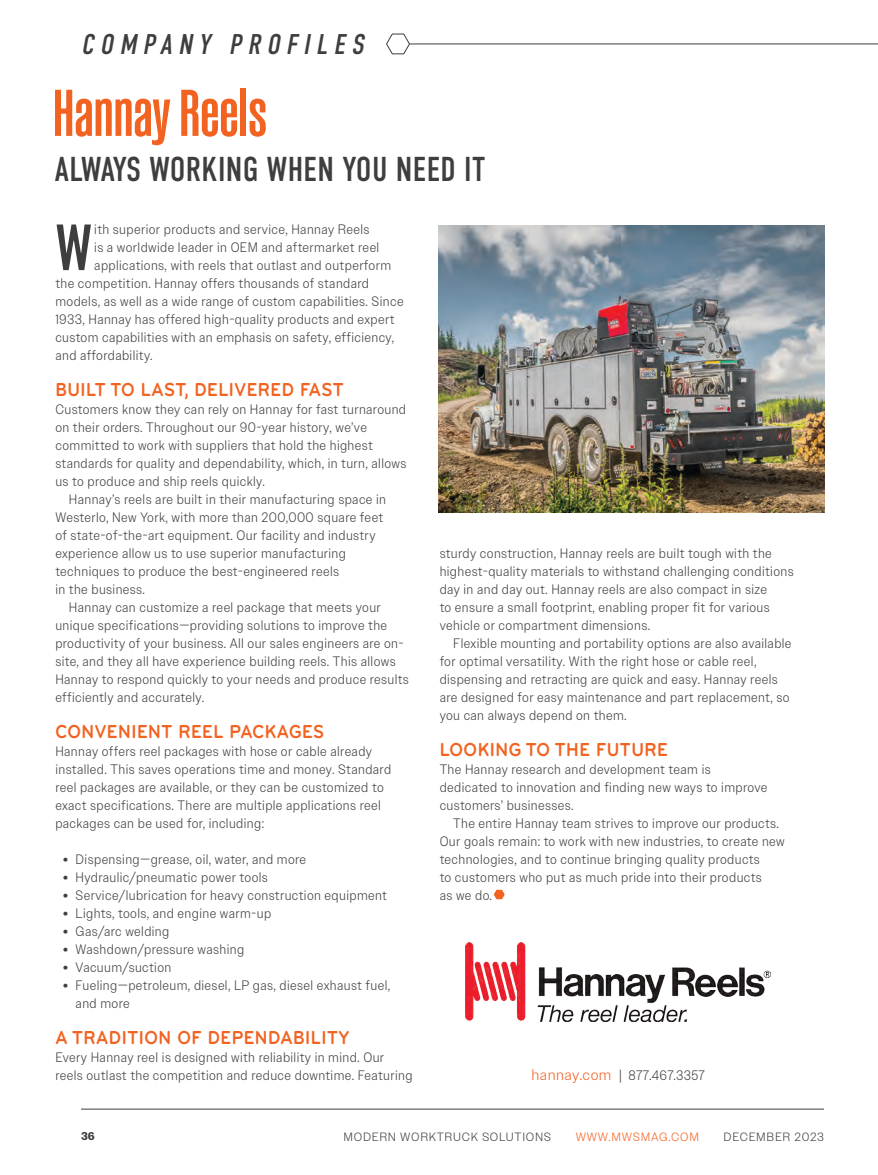
<style>
.page{position:relative;width:878px;height:1175px;background:#fff}
.page>*{position:absolute;margin:0;border:0;box-sizing:border-box;transform-origin:0 0}
.t1{font:65.85px "Magno Sans Variable Roman";color:#f26221}
.t2{font:65.1px "DIN Condensed";color:#3e3e3f;scale:.93 1}
.t3{font:34.5px "DIN Condensed";letter-spacing:.01em;color:#3e3e3f}
.t4{font:italic 28.5px "DIN Condensed";color:#3e3e3f}
.t5{font:700 19.5px "Bryant";letter-spacing:.03em;color:#f26221;scale:.9 1}
.t6{font:300 13.65px/18px "Owners Text";letter-spacing:.03em;color:#3e3e3f;scale:.93 1}
.t7{font:300 12px "Owners Text";letter-spacing:.06em;color:#3e3e3f}
.t8{font:300 12px "Owners Text";letter-spacing:.06em;color:#f26221}
.t9{font:700 11.25px "Owners Text";color:#3e3e3f;scale:.9 1}
.s1{font-family:"Calibri";font-size:13.95px}
.s2{font-size:15.15px;color:#f26221}
</style>
<div class="page">
<hr style="left:81px;top:1108px;width:743px;height:1px;background:#3e3e3f">
<hr style="left:409px;top:44px;width:469px;height:1px;background:#3e3e3f">
<svg style="left:386px;top:34px;width:24px;height:20px"></svg>
<svg style="left:493px;top:889px;width:12px;height:11px"></svg>
<img style="left:438px;top:225px;width:386px;height:287px">
<img style="left:465px;top:942px;width:305px;height:79px">
<h3 class="t4" style="left:81px;top:29px;width:290px">COMPANY PROFILES</h3>
<h1 class="t1" style="left:53px;top:75px;width:216px">Hannay Reels</h1>
<h3 class="t3" style="left:55px;top:149px;width:432px">ALWAYS WORKING WHEN YOU NEED IT</h3>
<h2 class="t2" style="left:56px;top:211px;width:40px">W</h2>
<p class="t6" style="left:94px;top:220px;width:297px">ith superior products and service, Hannay Reels</p>
<p class="t6" style="left:94px;top:238px;width:308px">is a worldwide leader in OEM and aftermarket reel</p>
<p class="t6" style="left:94px;top:256px;width:321px">applications, with reels that outlast and outperform</p>
<p class="t6" style="left:55px;top:274px;width:339px">the competition. Hannay offers thousands of standard</p>
<p class="t6" style="left:55px;top:292px;width:376px">models, as well as a wide range of custom capabilities. Since</p>
<p class="t6" style="left:55px;top:310px;width:366px">1933, Hannay has offered high-quality products and expert</p>
<p class="t6" style="left:55px;top:328px;width:366px">custom capabilities with an emphasis on safety, efficiency,</p>
<p class="t6" style="left:55px;top:346px;width:106px">and affordability.</p>
<h3 class="t5" style="left:55px;top:377px;width:322px">BUILT TO LAST, DELIVERED FAST</h3>
<p class="t6" style="left:55px;top:400px;width:379px">Customers know they can rely on Hannay for fast turnaround on their orders. Throughout our 90-year history, we’ve committed to work with suppliers that hold the highest standards for quality and dependability, which, in turn, allows us to produce and ship reels quickly.</p>
<p class="t6" style="left:55px;top:490px;width:357px;text-indent:14px">Hannay’s reels are built in their manufacturing space in Westerlo, New York, with more than 200,000 square feet of state-of-the-art equipment. Our facility and industry experience allow us to use superior manufacturing techniques to produce the best-engineered reels<br>in the business.</p>
<p class="t6" style="left:55px;top:598px;width:381px;text-indent:14px">Hannay can customize a reel package that meets your unique specifications—providing solutions to improve the productivity of your business. All our sales engineers are on&shy;site, and they all have experience building reels. This allows Hannay to respond quickly to your needs and produce results efficiently and accurately.</p>
<h3 class="t5" style="left:55px;top:719px;width:300px">CONVENIENT REEL PACKAGES</h3>
<p class="t6" style="left:55px;top:742px;width:362px">Hannay offers reel packages with hose or cable already installed. This saves operations time and money. Standard reel packages are available, or they can be customized to exact specifications. There are multiple applications reel packages can be used for, including:</p>
<p class="t6" style="left:62px;top:850px;width:264px"><span class="s1">•</span> Dispensing—grease, oil, water, and more</p>
<p class="t6" style="left:62px;top:868px;width:223px"><span class="s1">•</span> Hydraulic/pneumatic power tools</p>
<p class="t6" style="left:62px;top:886px;width:351px"><span class="s1">•</span> Service/lubrication for heavy construction equipment</p>
<p class="t6" style="left:62px;top:904px;width:226px"><span class="s1">•</span> Lights, tools, and engine warm-up</p>
<p class="t6" style="left:62px;top:922px;width:117px"><span class="s1">•</span> Gas/arc welding</p>
<p class="t6" style="left:62px;top:940px;width:197px"><span class="s1">•</span> Washdown/pressure washing</p>
<p class="t6" style="left:62px;top:958px;width:119px"><span class="s1">•</span> Vacuum/suction</p>
<p class="t6" style="left:76px;top:976px;width:340px;text-indent:-14px"><span class="s1">•</span> Fueling—petroleum, diesel, LP gas, diesel exhaust fuel, and more</p>
<h3 class="t5" style="left:55px;top:1025px;width:328px">A TRADITION OF DEPENDABILITY</h3>
<p class="t6" style="left:55px;top:1048px;width:385px">Every Hannay reel is designed with reliability in mind. Our reels outlast the competition and reduce downtime. Featuring</p>
<p class="t6" style="left:439px;top:544px;width:382px">sturdy construction, Hannay reels are built tough with the highest-quality materials to withstand challenging conditions day in and day out. Hannay reels are also compact in size<br>to ensure a small footprint, enabling proper fit for various vehicle or compartment dimensions.</p>
<p class="t6" style="left:439px;top:634px;width:380px;text-indent:14px">Flexible mounting and portability options are also available for optimal versatility. With the right hose or cable reel, dispensing and retracting are quick and easy. Hannay reels are designed for easy maintenance and part replacement, so you can always depend on them.</p>
<h3 class="t5" style="left:439px;top:737px;width:255px">LOOKING TO THE FUTURE</h3>
<p class="t6" style="left:439px;top:760px;width:354px">The Hannay research and development team is dedicated to innovation and finding new ways to improve customers’ businesses.</p>
<p class="t6" style="left:439px;top:814px;width:372px;text-indent:14px">The entire Hannay team strives to improve our products.<br>Our goals remain: to work with new industries, to create new technologies, and to continue bringing quality products<br>to customers who put as much pride into their products<br>as we do.</p>
<p class="t6" style="left:531px;top:1066px;width:188px"><span class="s2">hannay.com</span> | 877.467.3357</p>
<p class="t9" style="left:81px;top:1129px;width:17px">36</p>
<p class="t7" style="left:343px;top:1129px;width:209px">MODERN WORKTRUCK SOLUTIONS</p>
<p class="t8" style="left:575px;top:1129px;width:125px">WWW.MWSMAG.COM</p>
<p class="t7" style="left:723px;top:1129px;width:102px">DECEMBER 2023</p>
</div>
